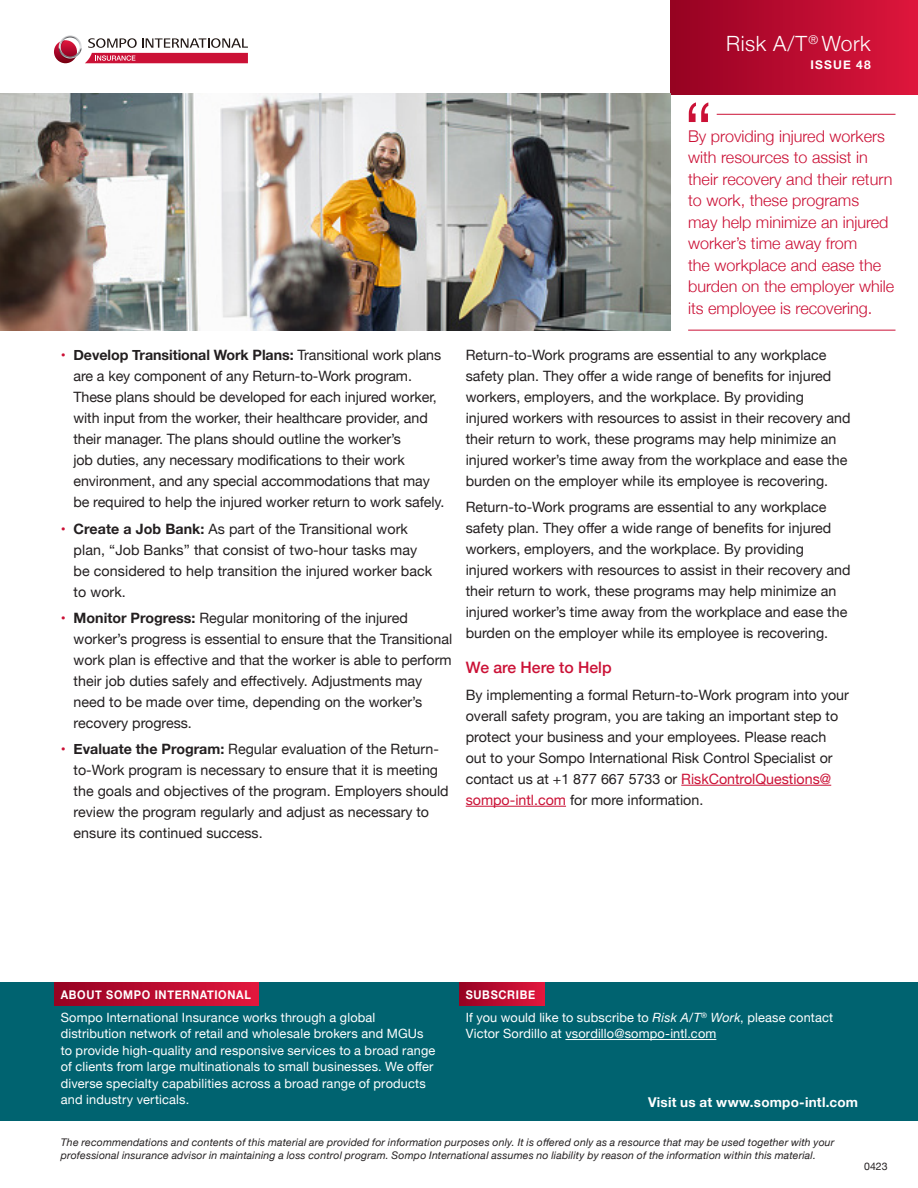
<style>
.page{position:relative;width:918px;height:1188px;background:#fff}
.page>*{position:absolute;margin:0;border:0;box-sizing:border-box;transform-origin:0 0}
.t1{font:300 80.55px "Helvetica Neue";color:#cb1136}
.t2{font:300 21px "Helvetica Neue";letter-spacing:.025em;color:#fff}
.Body_copy{font:300 16.2px/21.5px "Helvetica Neue";color:#cb1136}
.Headers{font:500 15.75px "Helvetica Neue";color:#cb1136}
.t3{font:14.25px/21px "Helvetica Neue";color:#231f20}
.t4{font:700 13.5px "Helvetica Neue";letter-spacing:.02em;color:#fff}
.t5{font:12.75px/16.5px "Helvetica Neue";letter-spacing:.015em;color:#fff}
.t6{font:700 12px "Helvetica Neue";letter-spacing:.06em;color:#fff;scale:.91 1}
.t7{font:700 12px "Helvetica Neue";letter-spacing:.06em;color:#fff}
.t8{font:italic 10.5px/13.5px "Helvetica Neue";letter-spacing:.015em;color:#231f20}
.t9{font:10.5px "Helvetica Neue";color:#231f20}
.s1{font-weight:700;color:#cb1136}
.s2{font-weight:700}
.s3{color:#cb1136}
.s4{font-style:italic}
</style>
<div class="page">
<div style="left:0;top:983px;width:918px;height:138px;background:#006370"></div>
<div style="left:671px;top:0;width:247px;height:94px;background:linear-gradient(to right,#950122,#de163c)"></div>
<svg style="left:54px;top:40px;width:23px;height:23px"></svg>
<svg style="left:59px;top:36px;width:189px;height:27px"></svg>
<img style="left:0;top:94px;width:671px;height:236px">
<hr style="left:681px;top:785px;width:150px;height:1px;background:#cb1136">
<hr style="left:466px;top:806px;width:100px;height:1px;background:#cb1136">
<div style="left:54px;top:983px;width:204px;height:22px;background:linear-gradient(to right,#950122,#e1173d)"></div>
<div style="left:459px;top:983px;width:85px;height:22px;background:linear-gradient(to right,#950122,#e1173d)"></div>
<hr style="left:565px;top:1039px;width:151px;height:1px;background:#fff">
<hr style="left:717px;top:114px;width:179px;height:1px;background:#cb1136">
<hr style="left:688px;top:330px;width:208px;height:1px;background:#cb1136">
<p class="t1" style="left:684px;top:66px;width:31px">“</p>
<p class="t2" style="left:726px;top:26px;width:146px">Risk A/T<sup>®</sup> Work</p>
<p class="t7" style="left:810px;top:56px;width:62px">ISSUE 48</p>
<p class="t3" style="left:73px;top:346px;width:373px;text-indent:-13px"><span class="s1">•</span> <span class="s2">Develop Transitional Work Plans:</span> Transitional work plans are a key component of any Return-to-Work program.<br>These plans should be developed for each injured worker, with input from the worker, their healthcare provider, and their manager. The plans should outline the worker’s<br>job duties, any necessary modifications to their work environment, and any special accommodations that may be required to help the injured worker return to work safely.</p>
<p class="t3" style="left:74px;top:519px;width:360px;text-indent:-13px"><span class="s1">•</span> <span class="s2">Create a Job Bank:</span> As part of the Transitional work plan, “Job Banks” that consist of two-hour tasks may be considered to help transition the injured worker back to work.</p>
<p class="t3" style="left:74px;top:608px;width:380px;text-indent:-13px"><span class="s1">•</span> <span class="s2">Monitor Progress:</span> Regular monitoring of the injured worker’s progress is essential to ensure that the Transitional work plan is effective and that the worker is able to perform their job duties safely and effectively. Adjustments may need to be made over time, depending on the worker’s recovery progress.</p>
<p class="t3" style="left:74px;top:740px;width:377px;text-indent:-13px"><span class="s1">•</span> <span class="s2">Evaluate the Program:</span> Regular evaluation of the Return&shy;to-Work program is necessary to ensure that it is meeting the goals and objectives of the program. Employers should review the program regularly and adjust as necessary to ensure its continued success.</p>
<p class="Body_copy" style="left:688px;top:124px;width:208px">By providing injured workers with resources to assist in their recovery and their return to work, these programs<br>may help minimize an injured worker’s time away from<br>the workplace and ease the burden on the employer while its employee is recovering.</p>
<p class="t3" style="left:466px;top:345px;width:386px">Return-to-Work programs are essential to any workplace safety plan. They offer a wide range of benefits for injured workers, employers, and the workplace. By providing<br>injured workers with resources to assist in their recovery and their return to work, these programs may help minimize an injured worker’s time away from the workplace and ease the burden on the employer while its employee is recovering.</p>
<p class="t3" style="left:466px;top:498px;width:386px">Return-to-Work programs are essential to any workplace safety plan. They offer a wide range of benefits for injured workers, employers, and the workplace. By providing<br>injured workers with resources to assist in their recovery and their return to work, these programs may help minimize an injured worker’s time away from the workplace and ease the burden on the employer while its employee is recovering.</p>
<p class="Headers" style="left:466px;top:655px;width:147px">We are Here to Help</p>
<p class="t3" style="left:466px;top:685px;width:385px">By implementing a formal Return-to-Work program into your overall safety program, you are taking an important step to protect your business and your employees. Please reach out to your Sompo International Risk Control Specialist or contact us at +1 877 667 5733 or <span class="s3">RiskControlQuestions@ sompo-intl.com</span> for more information.</p>
<p class="t6" style="left:61px;top:985px;width:211px">ABOUT SOMPO INTERNATIONAL</p>
<p class="t5" style="left:61px;top:1010px;width:376px">Sompo International Insurance works through a global distribution network of retail and wholesale brokers and MGUs to provide high-quality and responsive services to a broad range of clients from large multinationals to small businesses. We offer diverse specialty capabilities across a broad range of products and industry verticals.</p>
<p class="t6" style="left:466px;top:985px;width:78px">SUBSCRIBE</p>
<p class="t5" style="left:466px;top:1010px;width:369px">If you would like to subscribe to <span class="s4">Risk A/T</span><sup>®</sup> <span class="s4">Work</span>, please contact<br>Victor Sordillo at vsordillo@sompo-intl.com</p>
<p class="t4" style="left:648px;top:1092px;width:212px">Visit us at www.sompo-intl.com</p>
<p class="t8" style="left:61px;top:1136px;width:775px">The recommendations and contents of this material are provided for information purposes only. It is offered only as a resource that may be used together with your professional insurance advisor in maintaining a loss control program. Sompo International assumes no liability by reason of the information within this material.</p>
<p class="t9" style="left:864px;top:1159px;width:25px">0423</p>
</div>
